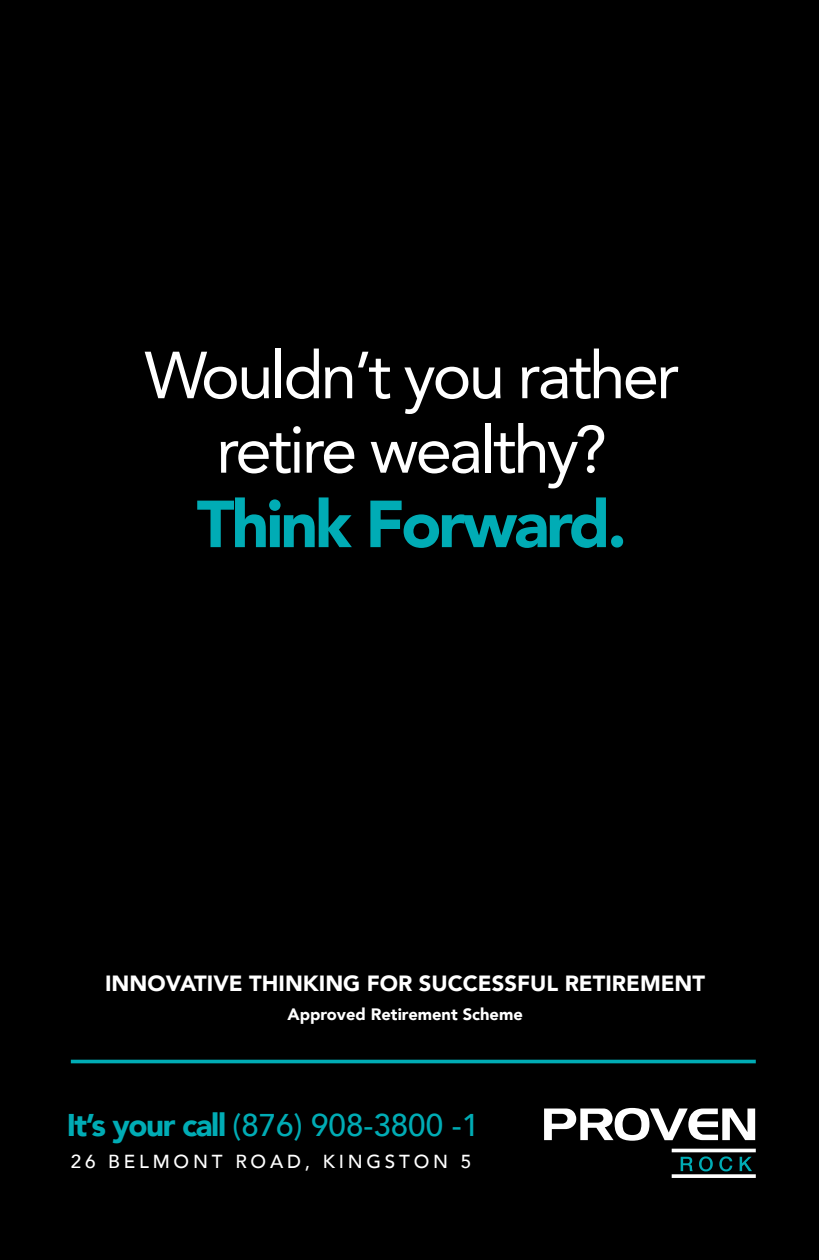
<style>
.page{position:relative;width:819px;height:1260px;background:#000}
.page>*{position:absolute;margin:0;border:0;box-sizing:border-box;transform-origin:0 0}
.t1{font:65.8px/74.4px "Avenir";letter-spacing:-.045em;color:#fff;text-align:center}
.t2{font:900 65.8px "Avenir";letter-spacing:-.045em;color:#00acb5}
.t3{font:500 31.32px "Avenir";color:#00acb5}
.t4{font:900 22.05px "Avenir";color:#fff}
.t5{font:500 18.9px "Avenir";letter-spacing:.2em;color:#fff}
.t6{font:900 16.45px "Avenir";color:#fff}
.s1{font-weight:900}
</style>
<div class="page">
<svg style="left:544px;top:1108px;width:211px;height:33px"></svg>
<svg style="left:681px;top:1157px;width:12px;height:14px"></svg>
<svg style="left:699px;top:1156px;width:14px;height:15px"></svg>
<svg style="left:719px;top:1156px;width:13px;height:15px"></svg>
<svg style="left:740px;top:1157px;width:12px;height:14px"></svg>
<hr style="left:672px;top:1149px;width:84px;height:3px;background:#fff">
<svg style="left:672px;top:1174px;width:84px;height:4px"></svg>
<hr style="left:71px;top:1060px;width:685px;height:3px;background:#00acb5">
<h1 class="t1" style="left:144px;top:344px;width:537px">Wouldn’t you rather retire wealthy?</h1>
<h1 class="t2" style="left:197px;top:497px;width:432px">Think Forward.</h1>
<p class="t4" style="left:105px;top:974px;width:602px">INNOVATIVE THINKING FOR SUCCESSFUL RETIREMENT</p>
<p class="t6" style="left:287px;top:1008px;width:237px">Approved Retirement Scheme</p>
<h2 class="t3" style="left:67px;top:1113px;width:414px"><span class="s1">It’s your call</span> (876) 908-3800 -1</h2>
<p class="t5" style="left:71px;top:1155px;width:402px">26 BELMONT ROAD, KINGSTON 5</p>
</div>
